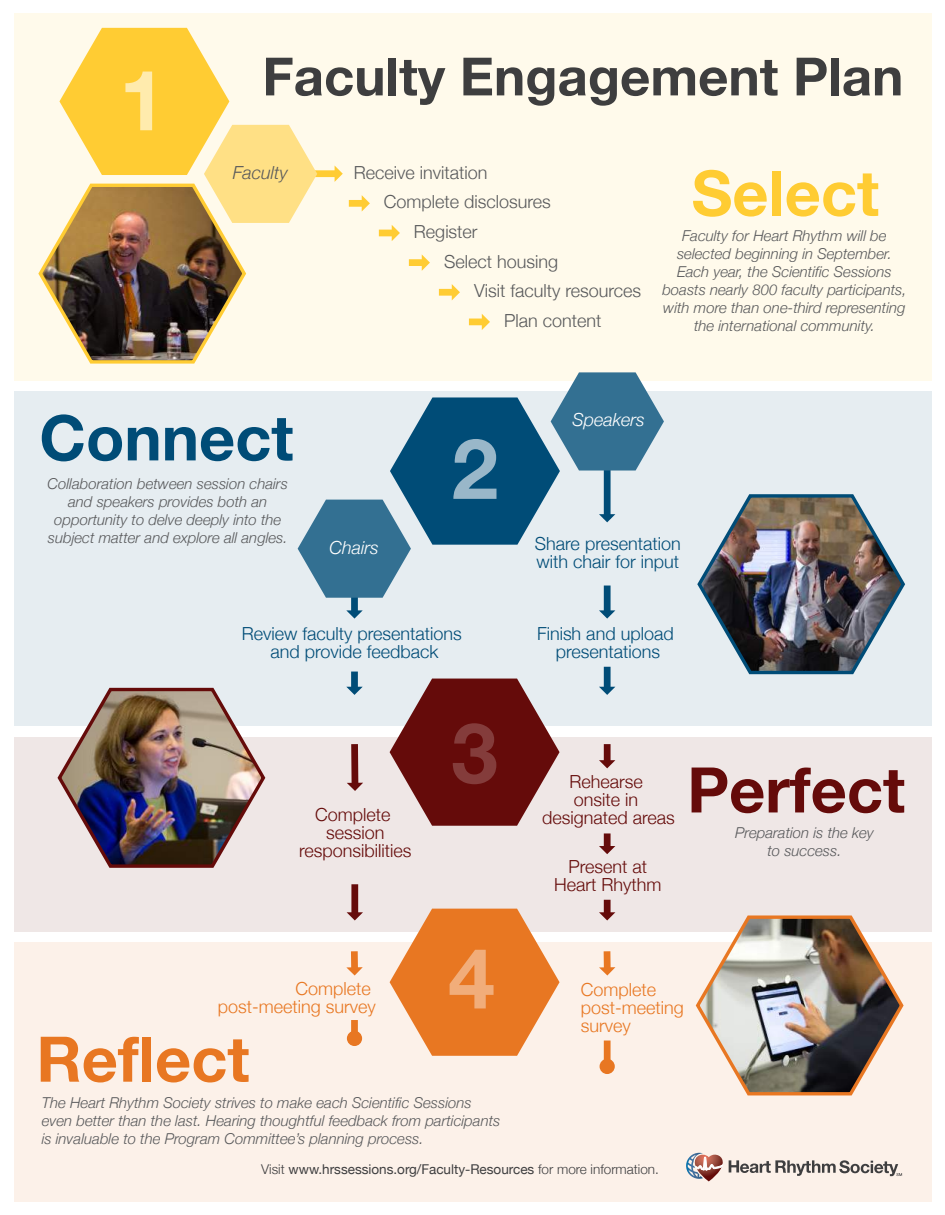
<style>
.page{position:relative;width:945px;height:1215px;background:#fff}
.page>*{position:absolute;margin:0;border:0;box-sizing:border-box;transform-origin:0 0}
.t1{font:700 83.85px "Helvetica Neue";color:#ffebad}
.t2{font:700 83.85px "Helvetica Neue";color:#843c3b}
.t3{font:700 83.85px "Helvetica Neue";color:#f1ad7a}
.t4{font:700 83.85px "Helvetica Neue";color:#99b7c9}
.t5{font:700 62.85px "Helvetica Neue";color:#650b0a}
.t6{font:700 62.85px "Helvetica Neue";color:#004c77}
.t7{font:700 62.85px "Helvetica Neue";color:#e87722}
.t8{font:700 62.85px "Helvetica Neue";color:#fc3}
.t9{font:700 52.8px "Helvetica Neue";color:#3e3e3f}
.t10{font:300 18px/18px "Helvetica Neue";color:#004c77;text-align:center}
.t11{font:300 18px "Helvetica Neue";color:#58595b}
.t12{font:300 18px/18px "Helvetica Neue";color:#650b0a;text-align:center}
.t13{font:300 18px/18px "Helvetica Neue";color:#e87722}
.t14{font:italic 300 18px "Helvetica Neue";color:#fff}
.t15{font:italic 300 18px "Helvetica Neue";color:#58595b}
.t16{font:italic 300 15px/18px "Helvetica Neue";color:#58595b;text-align:center}
.t17{font:13.5px "Helvetica Neue";color:#3e3e3f}
.s1{font-weight:300}
</style>
<div class="page">
<div style="left:14px;top:14px;width:918px;height:367px;background:#fffaeb"></div>
<div style="left:14px;top:392px;width:918px;height:334px;background:#e6edf1"></div>
<div style="left:14px;top:737px;width:918px;height:195px;background:#efe7e6"></div>
<div style="left:14px;top:942px;width:918px;height:260px;background:#fcf1e9"></div>
<img style="left:57px;top:687px;width:209px;height:181px">
<img style="left:695px;top:915px;width:209px;height:181px">
<svg style="left:390px;top:679px;width:170px;height:147px"></svg>
<svg style="left:390px;top:909px;width:170px;height:147px"></svg>
<div style="left:604px;top:744px;width:7px;height:17px;background:#650b0a"></div>
<svg style="left:599px;top:760px;width:16px;height:8px"></svg>
<div style="left:351px;top:584px;width:7px;height:28px;background:#004c77"></div>
<svg style="left:346px;top:610px;width:17px;height:9px"></svg>
<div style="left:351px;top:672px;width:7px;height:16px;background:#004c77"></div>
<svg style="left:346px;top:687px;width:17px;height:8px"></svg>
<div style="left:351px;top:744px;width:7px;height:40px;background:#650b0a"></div>
<svg style="left:347px;top:783px;width:16px;height:8px"></svg>
<div style="left:351px;top:884px;width:7px;height:29px;background:#650b0a"></div>
<svg style="left:347px;top:912px;width:16px;height:8px"></svg>
<div style="left:604px;top:900px;width:7px;height:13px;background:#650b0a"></div>
<svg style="left:599px;top:912px;width:16px;height:8px"></svg>
<div style="left:604px;top:833px;width:7px;height:14px;background:#650b0a"></div>
<svg style="left:599px;top:846px;width:16px;height:8px"></svg>
<div style="left:351px;top:951px;width:7px;height:17px;background:#e87722"></div>
<svg style="left:346px;top:967px;width:17px;height:9px"></svg>
<div style="left:351px;top:1020px;width:7px;height:19px;background:#e87722"></div>
<div style="left:347px;top:1031px;width:15px;height:15px;background:#e87722;border-radius:50%"></div>
<div style="left:604px;top:951px;width:7px;height:17px;background:#e87722"></div>
<svg style="left:599px;top:967px;width:16px;height:9px"></svg>
<div style="left:604px;top:1041px;width:7px;height:26px;background:#e87722"></div>
<div style="left:600px;top:1059px;width:15px;height:15px;background:#e87722;border-radius:50%"></div>
<div style="left:604px;top:667px;width:7px;height:21px;background:#004c77"></div>
<svg style="left:599px;top:687px;width:16px;height:8px"></svg>
<div style="left:604px;top:589px;width:7px;height:23px;background:#004c77"></div>
<svg style="left:599px;top:610px;width:16px;height:9px"></svg>
<svg style="left:36px;top:28px;width:628px;height:570px"></svg>
<img style="left:697px;top:494px;width:208px;height:181px">
<svg style="left:686px;top:1152px;width:216px;height:29px"></svg>
<h1 class="t1" style="left:119px;top:35px;width:48px">1</h1>
<h3 class="t9" style="left:262px;top:35px;width:643px">Faculty Engagement Plan</h3>
<p class="t15" style="left:233px;top:158px;width:57px">Faculty</p>
<p class="t11" style="left:354px;top:158px;width:135px">Receive invitation</p>
<p class="t11" style="left:384px;top:187px;width:169px">Complete disclosures</p>
<p class="t11" style="left:414px;top:217px;width:65px">Register</p>
<p class="t11" style="left:444px;top:247px;width:116px">Select housing</p>
<p class="t11" style="left:474px;top:276px;width:169px">Visit faculty resources</p>
<p class="t11" style="left:504px;top:306px;width:99px">Plan content</p>
<h2 class="t8" style="left:692px;top:144px;width:189px">Select</h2>
<p class="t16" style="left:662px;top:226px;width:246px">Faculty for Heart Rhythm will be selected beginning in September.<br>Each year, the Scientific Sessions boasts nearly 800 faculty participants, with more than one-third representing the international community.</p>
<h2 class="t6" style="left:39px;top:389px;width:256px">Connect</h2>
<p class="t16" style="left:48px;top:474px;width:242px">Collaboration between session chairs and speakers provides both an opportunity to delve deeply into the subject matter and explore all angles.</p>
<p class="t14" style="left:330px;top:533px;width:51px">Chairs</p>
<h1 class="t4" style="left:452px;top:403px;width:48px">2</h1>
<p class="t14" style="left:572px;top:406px;width:74px">Speakers</p>
<p class="t10" style="left:535px;top:533px;width:147px;text-align:left">Share presentation with chair for input</p>
<p class="t10" style="left:242px;top:624px;width:222px">Review faculty presentations and provide feedback</p>
<p class="t10" style="left:537px;top:624px;width:138px">Finish and upload presentations</p>
<h1 class="t2" style="left:451px;top:687px;width:48px">3</h1>
<p class="t12" style="left:569px;top:772px;width:75px;text-align:left">Rehearse onsite in</p>
<p class="t12" style="left:315px;top:805px;width:77px">Complete</p>
<p class="t12" style="left:542px;top:808px;width:134px">designated areas</p>
<p class="t12" style="left:299px;top:823px;width:114px">session responsibilities</p>
<p class="t12" style="left:554px;top:857px;width:109px">Present at<br>Heart Rhythm</p>
<h2 class="t5" style="left:687px;top:741px;width:219px">Perfect</h2>
<p class="t16" style="left:735px;top:822px;width:140px">Preparation is the key to success.</p>
<p class="t13" style="left:218px;top:978px;width:160px;text-align:right">Complete post-meeting survey</p>
<h1 class="t3" style="left:448px;top:913px;width:48px">4</h1>
<h2 class="t7" style="left:36px;top:1010px;width:215px">Reflect</h2>
<p class="t16" style="left:42px;top:1092px;width:460px;text-align:left">The Heart Rhythm Society strives to make each Scientific Sessions even better than the last. Hearing thoughtful feedback from participants is invaluable to the Program Committee’s planning process.</p>
<p class="t13" style="left:581px;top:979px;width:104px">Complete post-meeting survey</p>
<p class="t17" style="left:261px;top:1160px;width:399px"><span class="s1">Visit</span> www.hrssessions.org/Faculty-Resources <span class="s1">for more information.</span></p>
</div>
